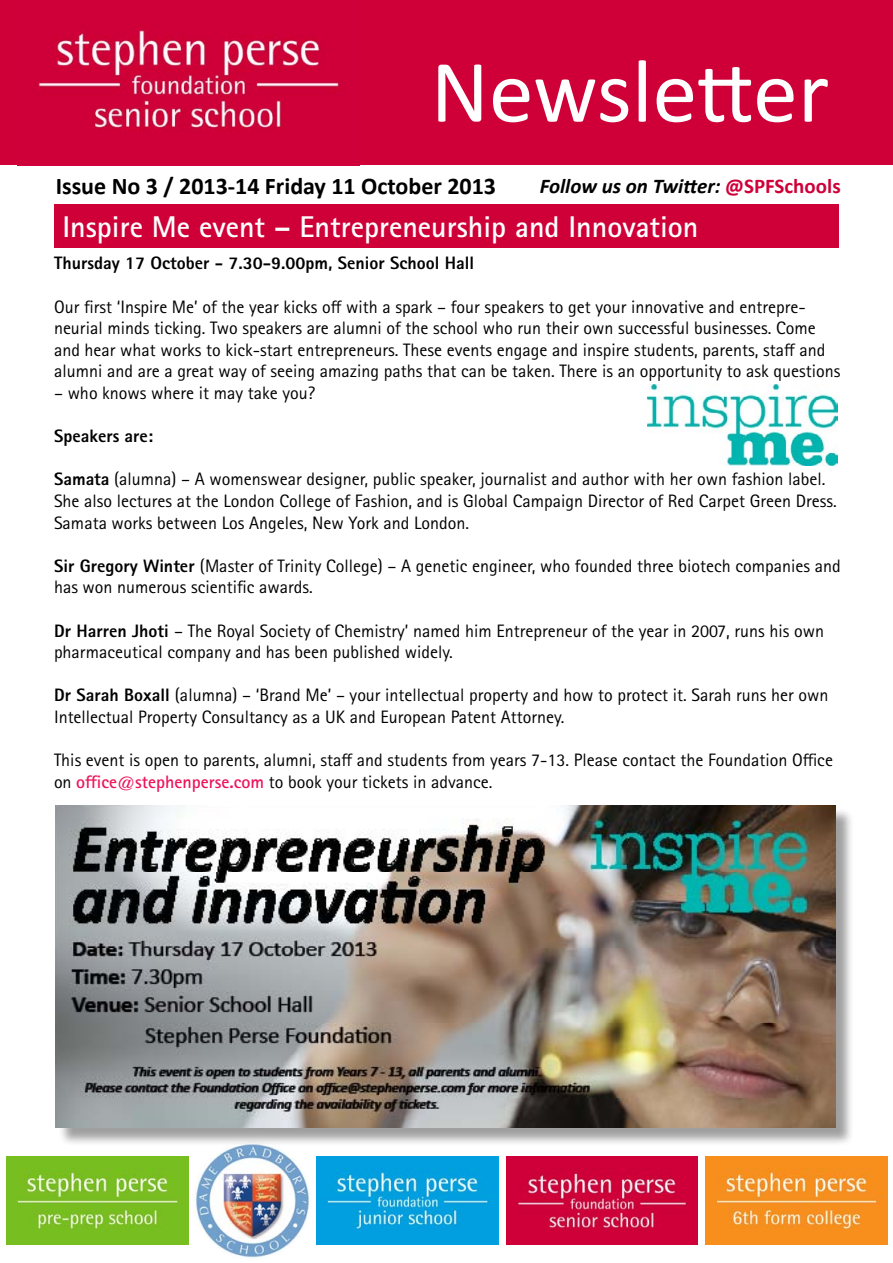
<style>
.page{position:relative;width:893px;height:1263px;background:#fff}
.page>*{position:absolute;margin:0;border:0;box-sizing:border-box;transform-origin:0 0}
.t1{font:90px "Calibri";color:#fff}
.t2{font:700 30px "Rotis Sans Serif Std";color:#fff}
.t3{font:700 24px "Calibri";color:#000}
.t4{font:italic 700 21px "Calibri";color:#000}
.t5{font:18px/21.6px "Rotis Sans Serif Std";color:#000}
.t6{font:800 18px "Rotis Sans Serif Std";color:#000}
.s1{font-style:normal;color:#cf0038}
.s2{font-weight:800}
.s3{font-weight:700;color:#ed145b}
</style>
<div class="page">
<div style="left:0;top:0;width:893px;height:165px;background:#cf0038"></div>
<div style="left:54px;top:204px;width:785px;height:43px;background:#cf0038"></div>
<img style="left:6px;top:1156px;width:183px;height:88px">
<img style="left:316px;top:1156px;width:182px;height:88px">
<img style="left:506px;top:1156px;width:191px;height:88px">
<img style="left:705px;top:1156px;width:183px;height:88px">
<img style="left:193px;top:1140px;width:119px;height:120px;border-radius:60px">
<img style="left:38px;top:30px;width:302px;height:101px">
<div style="left:58px;top:808px;width:796px;height:339px;background:#000;opacity:.75"></div>
<img style="left:56px;top:806px;width:779px;height:322px">
<img style="left:648px;top:385px;width:189px;height:81px">
<h1 class="t1" style="left:431px;top:35px;width:400px">Newsletter</h1>
<h3 class="t3" style="left:56px;top:171px;width:442px">Issue No 3 / 2013-14 Friday 11 October 2013</h3>
<p class="t4" style="left:540px;top:173px;width:302px">Follow us on Twitter: <span class="s1">@SPFSchools</span></p>
<h2 class="t2" style="left:63px;top:207px;width:638px">Inspire Me event – Entrepreneurship and Innovation</h2>
<p class="t6" style="left:54px;top:252px;width:422px">Thursday 17 October - 7.30-9.00pm, Senior School Hall</p>
<p class="t5" style="left:54px;top:296px;width:788px">Our first ‘Inspire Me’ of the year kicks off with a spark – four speakers to get your innovative and entrepre&shy;neurial minds ticking. Two speakers are alumni of the school who run their own successful businesses. Come and hear what works to kick-start entrepreneurs. These events engage and inspire students, parents, staff and alumni and are a great way of seeing amazing paths that can be taken. There is an opportunity to ask questions</p>
<p class="t5" style="left:54px;top:382px;width:263px">– who knows where it may take you?</p>
<p class="t6" style="left:54px;top:425px;width:101px">Speakers are:</p>
<p class="t5" style="left:54px;top:469px;width:784px"><span class="s2">Samata</span> (alumna) – A womenswear designer, public speaker, journalist and author with her own fashion label.<br>She also lectures at the London College of Fashion, and is Global Campaign Director of Red Carpet Green Dress.<br>Samata works between Los Angeles, New York and London.</p>
<p class="t5" style="left:54px;top:555px;width:788px"><span class="s2">Sir Gregory Winter</span> (Master of Trinity College) – A genetic engineer, who founded three biotech companies and has won numerous scientific awards.</p>
<p class="t5" style="left:54px;top:620px;width:772px"><span class="s2">Dr Harren Jhoti</span> – The Royal Society of Chemistry’ named him Entrepreneur of the year in 2007, runs his own pharmaceutical company and has been published widely.</p>
<p class="t5" style="left:54px;top:685px;width:776px"><span class="s2">Dr Sarah Boxall</span> (alumna) – ‘Brand Me’ – your intellectual property and how to protect it. Sarah runs her own<br>Intellectual Property Consultancy as a UK and European Patent Attorney.</p>
<p class="t5" style="left:54px;top:749px;width:780px">This event is open to parents, alumni, staff and students from years 7-13. Please contact the Foundation Office on <span class="s3">office@stephenperse.com</span> to book your tickets in advance.</p>
</div>
